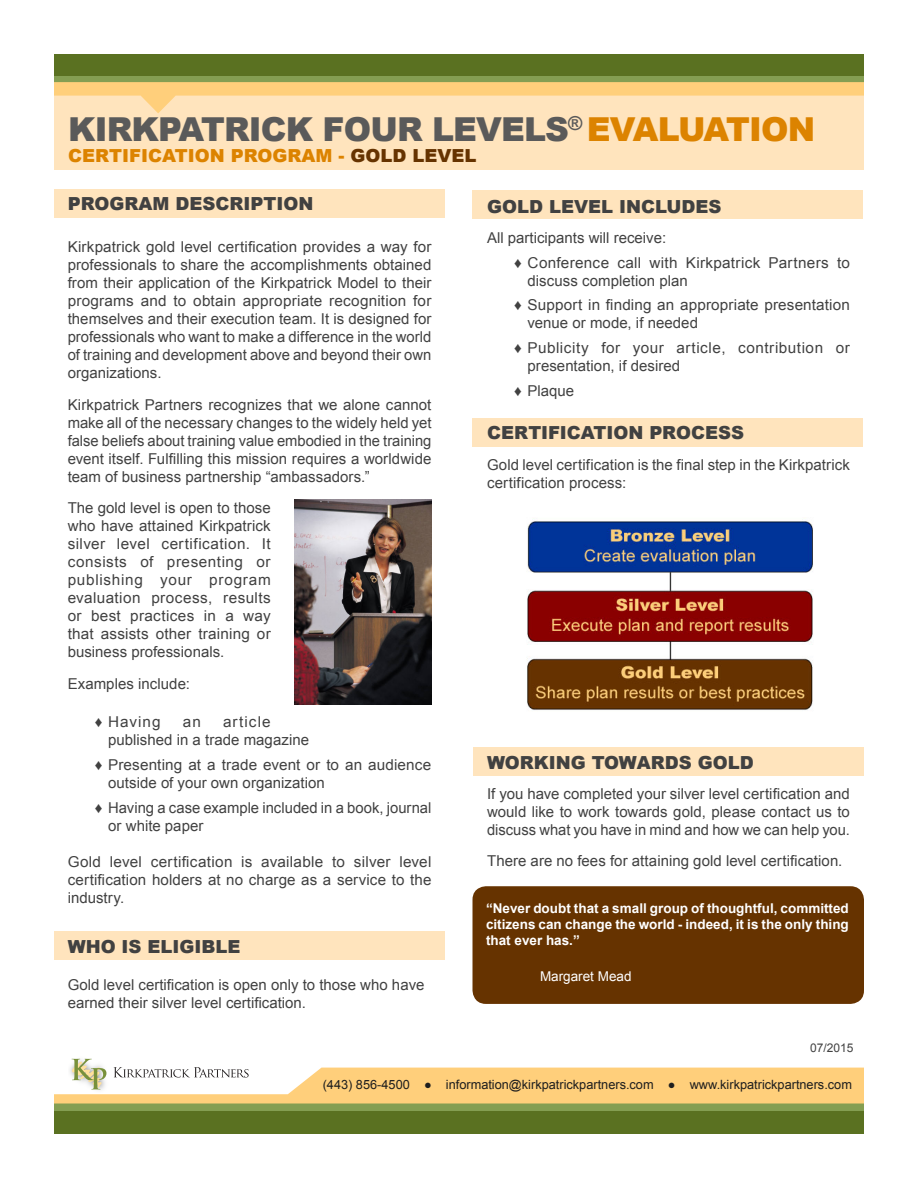
<style>
.page{position:relative;width:918px;height:1188px;background:#fff}
.page>*{position:absolute;margin:0;border:0;box-sizing:border-box;transform-origin:0 0}
.t1{font:900 33px "Arial";letter-spacing:-.025em;color:#5a5a5a}
.Flyer_Section_Header{font:900 18px "Arial";color:#414141}
.t2{font:900 18px "Arial";color:#dc8300}
.basic{font:15px/18px "Arial";letter-spacing:.005em;color:#414141}
.basic-2{font:15px/18px "Arial";letter-spacing:.03em;color:#414141}
.t3{font:700 13.5px/16.2px "Arial";color:#fff;text-align:justify}
.t4{font:13.5px "Arial";color:#fff}
.t5{font:12.75px "Arial";color:#1e1e1e}
.t6{font:12px "Arial";color:#414141}
.s1{color:#dc8300}
.s2{color:#630}
</style>
<div class="page">
<div style="left:54px;top:1110px;width:810px;height:24px;background:#5a7121"></div>
<div style="left:54px;top:1103px;width:810px;height:8px;background:#849e52"></div>
<div style="left:54px;top:75px;width:810px;height:9px;background:#849e52"></div>
<div style="left:54px;top:54px;width:810px;height:22px;background:#5a7121"></div>
<div style="left:54px;top:95px;width:810px;height:75px;background:#ffe4bd"></div>
<svg style="left:54px;top:82px;width:810px;height:31px"></svg>
<img style="left:71px;top:1058px;width:21px;height:1px">
<svg style="left:54px;top:1059px;width:810px;height:45px"></svg>
<div style="left:472px;top:886px;width:392px;height:118px;background:#630;border-radius:14px"></div>
<div style="left:472px;top:418px;width:391px;height:29px;background:#ffe4bd"></div>
<div style="left:473px;top:747px;width:391px;height:29px;background:#ffe4bd"></div>
<div style="left:472px;top:190px;width:391px;height:29px;background:#ffe4bd"></div>
<div style="left:54px;top:932px;width:391px;height:28px;background:#ffe4bd"></div>
<div style="left:54px;top:189px;width:391px;height:29px;background:#ffe4bd"></div>
<img style="left:527px;top:520px;width:286px;height:190px">
<img style="left:295px;top:499px;width:136px;height:205px">
<h1 class="t1" style="left:68px;top:105px;width:749px">KIRKPATRICK FOUR LEVELS<sup>®</sup> <span class="s1">EVALUATION</span></h1>
<p class="t2" style="left:68px;top:142px;width:410px">CERTIFICATION PROGRAM - <span class="s2">GOLD LEVEL</span></p>
<p class="Flyer_Section_Header" style="left:68px;top:191px;width:247px">PROGRAM DESCRIPTION</p>
<p class="basic" style="left:68px;top:238px;width:365px;text-align:justify">Kirkpatrick gold level certification provides a way for professionals to share the accomplishments obtained from their application of the Kirkpatrick Model to their programs and to obtain appropriate recognition for themselves and their execution team. It is designed for professionals who want to make a difference in the world of training and development above and beyond their own organizations.</p>
<p class="basic" style="left:68px;top:396px;width:365px;text-align:justify">Kirkpatrick Partners recognizes that we alone cannot make all of the necessary changes to the widely held yet false beliefs about training value embodied in the training event itself. Fulfilling this mission requires a worldwide team of business partnership “ambassadors.”</p>
<p class="basic" style="left:68px;top:499px;width:205px;text-align:justify">The gold level is open to those who have attained Kirkpatrick silver level certification. It consists of presenting or publishing your program evaluation process, results or best practices in a way that assists other training or business professionals.</p>
<p class="basic" style="left:68px;top:675px;width:124px">Examples include:</p>
<p class="basic" style="left:95px;top:713px;width:67px">♦ Having</p>
<p class="basic" style="left:183px;top:713px;width:19px">an</p>
<p class="basic" style="left:108px;top:713px;width:202px;text-indent:115px">article published in a trade magazine</p>
<p class="basic" style="left:108px;top:756px;width:325px;text-indent:-14px">♦ Presenting at a trade event or to an audience outside of your own organization</p>
<p class="basic" style="left:108px;top:799px;width:325px;text-indent:-14px">♦ Having a case example included in a book, journal or white paper</p>
<p class="basic" style="left:68px;top:853px;width:365px;text-align:justify">Gold level certification is available to silver level certification holders at no charge as a service to the industry.</p>
<p class="Flyer_Section_Header" style="left:68px;top:934px;width:174px">WHO IS ELIGIBLE</p>
<p class="basic" style="left:68px;top:976px;width:358px">Gold level certification is open only to those who have earned their silver level certification.</p>
<p class="Flyer_Section_Header" style="left:487px;top:193px;width:236px">GOLD LEVEL INCLUDES</p>
<p class="basic" style="left:487px;top:229px;width:181px">All participants will receive:</p>
<p class="basic" style="left:528px;top:253px;width:324px;text-indent:-14px">♦ Conference call with Kirkpatrick Partners to discuss completion plan</p>
<p class="basic" style="left:528px;top:296px;width:324px;text-indent:-14px">♦ Support in finding an appropriate presentation venue or mode, if needed</p>
<p class="basic-2" style="left:528px;top:339px;width:324px;text-indent:-14px">♦ Publicity for your article, contribution or presentation, if desired</p>
<p class="basic" style="left:514px;top:382px;width:62px">♦ Plaque</p>
<p class="Flyer_Section_Header" style="left:487px;top:419px;width:259px">CERTIFICATION PROCESS</p>
<p class="basic" style="left:487px;top:456px;width:364px">Gold level certification is the final step in the Kirkpatrick certification process:</p>
<p class="Flyer_Section_Header" style="left:487px;top:749px;width:268px">WORKING TOWARDS GOLD</p>
<p class="basic" style="left:487px;top:785px;width:364px;text-align:justify">If you have completed your silver level certification and would like to work towards gold, please contact us to discuss what you have in mind and how we can help you.</p>
<p class="basic" style="left:487px;top:852px;width:357px">There are no fees for attaining gold level certification.</p>
<p class="t3" style="left:486px;top:900px;width:364px">“Never doubt that a small group of thoughtful, committed citizens can change the world - indeed, it is the only thing that ever has.”</p>
<p class="t4" style="left:540px;top:967px;width:93px">Margaret Mead</p>
<p class="t6" style="left:810px;top:1039px;width:45px">07/2015</p>
<p class="t5" style="left:323px;top:1076px;width:531px">(443) 856-4500 ● information@kirkpatrickpartners.com ● www.kirkpatrickpartners.com</p>
</div>
